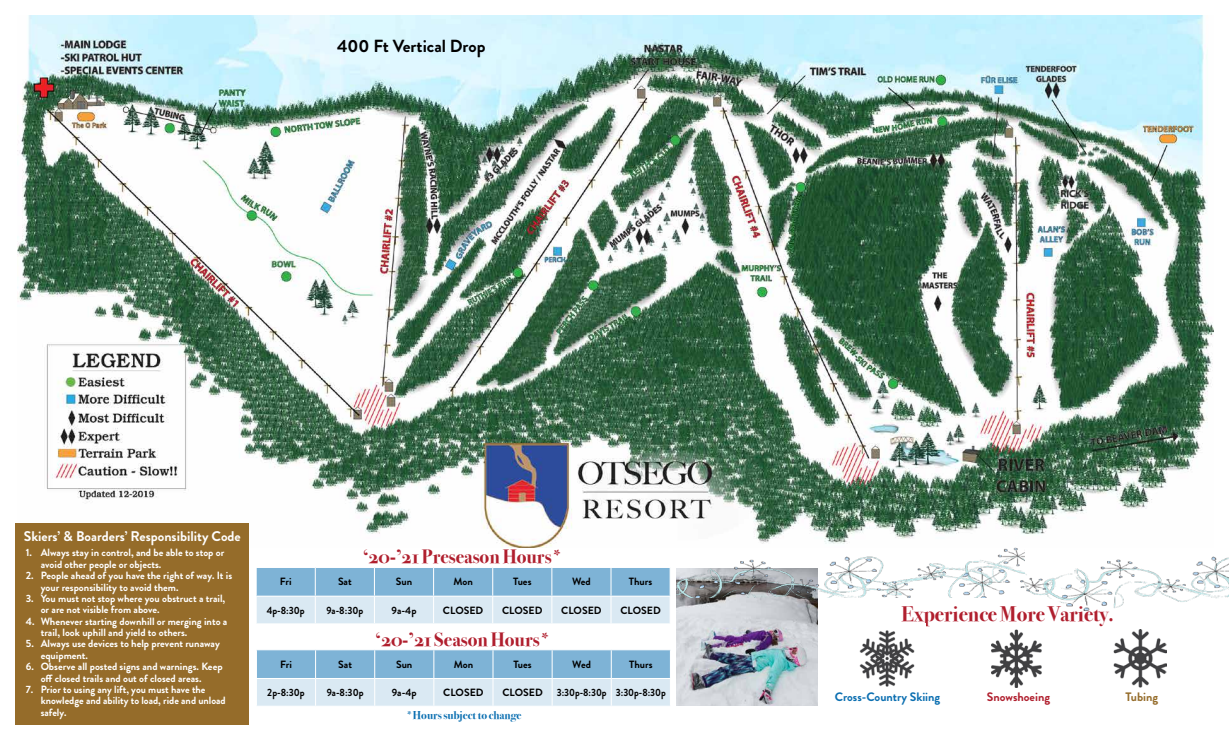
<style>
.page{position:relative;width:1229px;height:741px;background:#fff}
.page>*{position:absolute;margin:0;border:0;box-sizing:border-box;transform-origin:0 0}
.t1{font:700 21px "Bodoni Svty Two OSITCTT";color:#b01f2e}
.t2{font:700 19.25px "Bodoni Svty Two OSITCTT";color:#b01f2e}
.t3{font:700 17.5px "Brandon Grotesque";color:#000}
.t4{font:700 14px "Brandon Grotesque";color:#fff}
.t5{font:700 12.25px "Brandon Grotesque";color:#0b6fb1}
.t6{font:700 12.25px "Brandon Grotesque";color:#b01f2e}
.t7{font:700 12.25px "Brandon Grotesque";color:#956c2a}
.t8{font:700 11.38px "Bodoni Svty Two OSITCTT";color:#0b6fb1}
.t9{font:700 10.5px/11.4px "Brandon Grotesque";color:#fff}
.t10{font:700 10.5px "Brandon Grotesque";color:#000}
.t11{font:700 10.5px "Brandon Grotesque";color:#000;scale:.92 1}
.t12{font:700 10.5px "Brandon Grotesque";color:#000;scale:.9 1}
</style>
<div class="page">
<img style="left:17px;top:15px;width:1196px;height:532px">
<img style="left:676px;top:597px;width:141px;height:108px">
<img style="left:859px;top:630px;width:56px;height:57px">
<img style="left:991px;top:629px;width:51px;height:58px">
<img style="left:1113px;top:629px;width:53px;height:58px">
<img style="left:676px;top:545px;width:344px;height:52px">
<img style="left:1020px;top:545px;width:208px;height:65px">
<svg style="left:256px;top:567px;width:414px;height:56px;background:#afcfe5"></svg>
<hr style="left:256px;top:595px;width:59px;height:1px;background:#fff">
<hr style="left:315px;top:595px;width:59px;height:1px;background:#fff">
<hr style="left:374px;top:595px;width:59px;height:1px;background:#fff">
<hr style="left:433px;top:595px;width:60px;height:1px;background:#fff">
<hr style="left:493px;top:595px;width:59px;height:1px;background:#fff">
<hr style="left:552px;top:595px;width:59px;height:1px;background:#fff">
<hr style="left:611px;top:595px;width:59px;height:1px;background:#fff">
<svg style="left:256px;top:649px;width:415px;height:57px;background:#b1d1e6"></svg>
<hr style="left:256px;top:677px;width:59px;height:1px;background:#fff">
<hr style="left:315px;top:677px;width:60px;height:1px;background:#fff">
<hr style="left:375px;top:677px;width:59px;height:1px;background:#fff">
<hr style="left:434px;top:677px;width:59px;height:1px;background:#fff">
<hr style="left:493px;top:677px;width:59px;height:1px;background:#fff">
<hr style="left:552px;top:677px;width:59px;height:1px;background:#fff">
<hr style="left:611px;top:677px;width:60px;height:1px;background:#fff">
<div style="left:16px;top:523px;width:233px;height:201px;background:#956c2a"></div>
<h3 class="t3" style="left:337px;top:33px;width:150px">400 Ft Vertical Drop</h3>
<h3 class="t4" style="left:24px;top:526px;width:218px">Skiers’ &amp; Boarders’ Responsibility Code</h3>
<p class="t9" style="left:41px;top:547px;width:185px;text-indent:-15px">1. Always stay in control, and be able to stop or avoid other people or objects.</p>
<p class="t9" style="left:41px;top:569px;width:193px;text-indent:-15px">2. People ahead of you have the right of way. It is your responsibility to avoid them.</p>
<p class="t9" style="left:41px;top:592px;width:186px;text-indent:-15px">3. You must not stop where you obstruct a trail, or are not visible from above.</p>
<p class="t9" style="left:41px;top:615px;width:188px;text-indent:-15px">4. Whenever starting downhill or merging into a trail, look uphill and yield to others.</p>
<p class="t9" style="left:41px;top:638px;width:181px;text-indent:-15px">5. Always use devices to help prevent runaway equipment.</p>
<p class="t9" style="left:26px;top:660px;width:198px;text-align:center">6. Observe all posted signs and warnings. Keep off closed trails and out of closed areas.</p>
<p class="t9" style="left:41px;top:683px;width:187px;text-indent:-15px">7. Prior to using any lift, you must have the knowledge and ability to load, ride and unload safely.</p>
<h2 class="t2" style="left:363px;top:545px;width:202px">‘20-’21 Preseason Hours*</h2>
<p class="t10" style="left:280px;top:574px;width:13px">Fri</p>
<p class="t10" style="left:338px;top:574px;width:15px">Sat</p>
<p class="t10" style="left:396px;top:574px;width:18px">Sun</p>
<p class="t10" style="left:453px;top:574px;width:21px">Mon</p>
<p class="t10" style="left:513px;top:574px;width:20px">Tues</p>
<p class="t10" style="left:572px;top:574px;width:20px">Wed</p>
<p class="t10" style="left:629px;top:574px;width:25px">Thurs</p>
<p class="t11" style="left:267px;top:602px;width:43px">4p-8:30p</p>
<p class="t11" style="left:326px;top:602px;width:42px">9a-8:30p</p>
<p class="t10" style="left:391px;top:602px;width:27px">9a-4p</p>
<p class="t10" style="left:443px;top:602px;width:42px">CLOSED</p>
<p class="t10" style="left:502px;top:602px;width:42px">CLOSED</p>
<p class="t10" style="left:561px;top:602px;width:42px">CLOSED</p>
<p class="t10" style="left:620px;top:602px;width:42px">CLOSED</p>
<h2 class="t2" style="left:375px;top:627px;width:177px">‘20-’21 Season Hours*</h2>
<p class="t10" style="left:280px;top:656px;width:13px">Fri</p>
<p class="t10" style="left:338px;top:656px;width:15px">Sat</p>
<p class="t10" style="left:396px;top:656px;width:18px">Sun</p>
<p class="t10" style="left:454px;top:656px;width:21px">Mon</p>
<p class="t10" style="left:513px;top:656px;width:20px">Tues</p>
<p class="t10" style="left:572px;top:656px;width:20px">Wed</p>
<p class="t10" style="left:629px;top:656px;width:25px">Thurs</p>
<p class="t11" style="left:267px;top:684px;width:42px">2p-8:30p</p>
<p class="t11" style="left:327px;top:684px;width:42px">9a-8:30p</p>
<p class="t10" style="left:392px;top:684px;width:27px">9a-4p</p>
<p class="t10" style="left:443px;top:684px;width:42px">CLOSED</p>
<p class="t10" style="left:502px;top:684px;width:42px">CLOSED</p>
<p class="t12" style="left:557px;top:684px;width:123px">3:30p-8:30p 3:30p-8:30p</p>
<p class="t8" style="left:406px;top:708px;width:117px">*Hours subject to change</p>
<h1 class="t1" style="left:901px;top:601px;width:214px">Experience More Variety.</h1>
<p class="t5" style="left:835px;top:688px;width:107px">Cross-Country Skiing</p>
<p class="t6" style="left:987px;top:688px;width:65px">Snowshoeing</p>
<p class="t7" style="left:1125px;top:688px;width:34px">Tubing</p>
</div>
